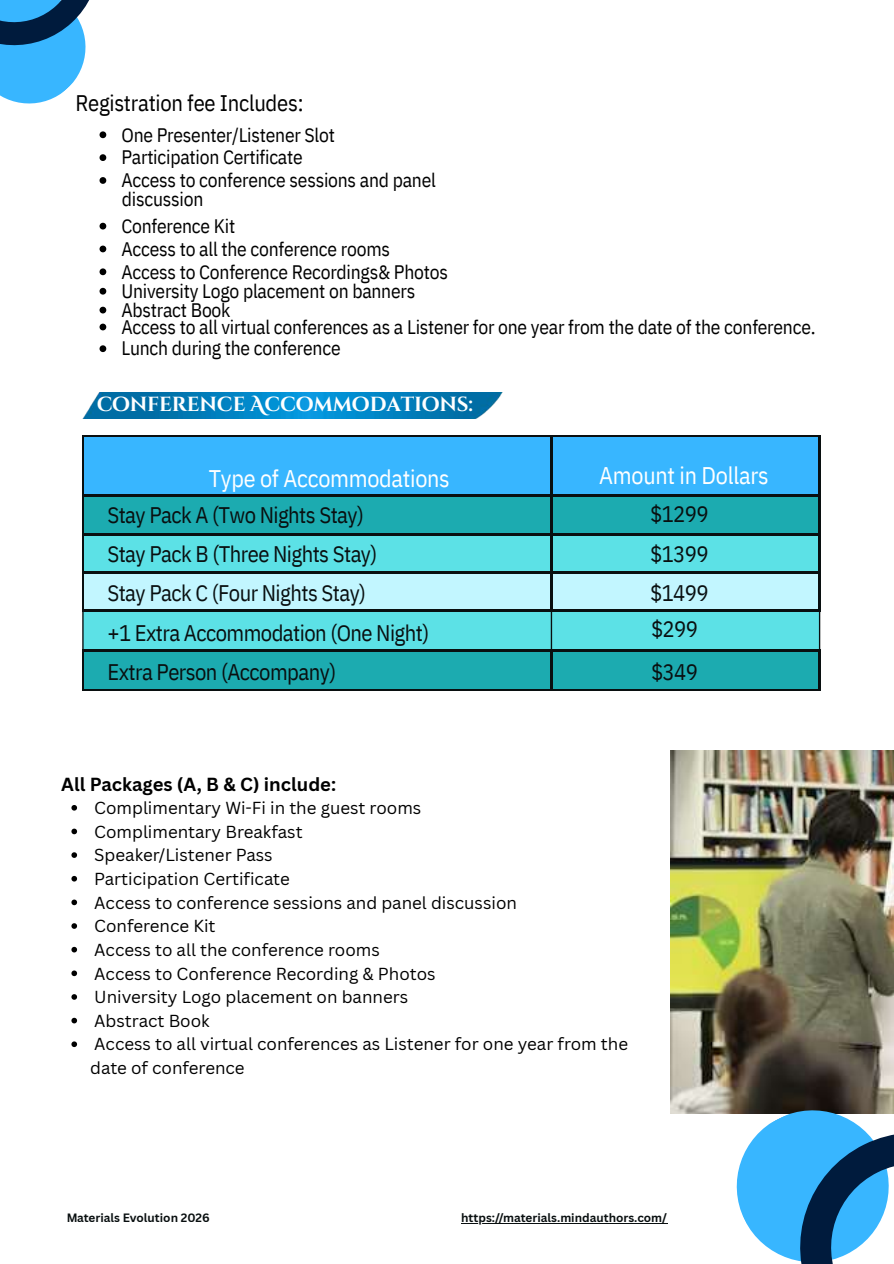
<style>
.page{position:relative;width:894px;height:1264px;background:#fff}
.page>*{position:absolute;margin:0;border:0;box-sizing:border-box;transform-origin:0 0}
.t1{font:24px "IBM Plex Sans Cond";letter-spacing:-.01em;color:#fff}
.t2{font:22.5px/39.5px "IBM Plex Sans Cond";letter-spacing:-.025em;color:#090f10}
.t3{font:22.5px "IBM Plex Sans Cond";letter-spacing:-.01em;color:#000}
.t4{font:700 20.4px "Cinzel Decorative";letter-spacing:-.01em;color:#fff}
.t5{font:19.5px/22.8px "IBM Plex Sans Cond";letter-spacing:-.01em;color:#000}
.t6{font:700 18.45px "Canva Sans";color:#000}
.t7{font:16.95px/23.7px "Canva Sans";color:#000}
.t8{font:700 11.7px "Canva Sans";color:#090f10}
</style>
<div class="page">
<img style="left:670px;top:750px;width:223px;height:363px">
<svg style="left:710px;top:1084px;width:183px;height:179px"></svg>
<svg style="left:0;top:0;width:107px;height:138px"></svg>
<svg style="left:99px;top:154px;width:7px;height:7px"></svg>
<svg style="left:99px;top:177px;width:7px;height:7px"></svg>
<svg style="left:99px;top:223px;width:7px;height:6px"></svg>
<svg style="left:99px;top:245px;width:7px;height:7px"></svg>
<svg style="left:99px;top:268px;width:7px;height:7px"></svg>
<svg style="left:99px;top:288px;width:7px;height:6px"></svg>
<svg style="left:99px;top:307px;width:7px;height:6px"></svg>
<svg style="left:99px;top:323px;width:7px;height:7px"></svg>
<svg style="left:99px;top:345px;width:7px;height:7px"></svg>
<hr style="left:461px;top:1222px;width:206px;height:1px;background:#090f10">
<div style="left:83px;top:436px;width:736px;height:59px;background:#38b6ff"></div>
<div style="left:83px;top:495px;width:736px;height:195px;background:#1cabb0"></div>
<div style="left:83px;top:534px;width:736px;height:116px;background:#5ce1e6"></div>
<div style="left:83px;top:572px;width:736px;height:38px;background:#c2f6ff"></div>
<hr style="left:82px;top:435px;width:469px;height:1px;background:#090f10">
<hr style="left:82px;top:436px;width:2px;height:58px;background:#090f10">
<hr style="left:551px;top:435px;width:269px;height:1px;background:#090f10">
<hr style="left:550px;top:436px;width:2px;height:58px;background:#090f10">
<hr style="left:818px;top:436px;width:2px;height:58px;background:#090f10">
<hr style="left:82px;top:494px;width:469px;height:2px;background:#090f10">
<hr style="left:82px;top:496px;width:2px;height:38px;background:#090f10">
<hr style="left:551px;top:494px;width:269px;height:2px;background:#090f10">
<hr style="left:550px;top:496px;width:2px;height:38px;background:#090f10">
<hr style="left:818px;top:496px;width:2px;height:38px;background:#090f10">
<hr style="left:82px;top:534px;width:469px;height:1px;background:#090f10">
<hr style="left:82px;top:535px;width:2px;height:37px;background:#090f10">
<hr style="left:551px;top:534px;width:269px;height:1px;background:#090f10">
<hr style="left:550px;top:535px;width:2px;height:37px;background:#090f10">
<hr style="left:818px;top:535px;width:2px;height:37px;background:#090f10">
<hr style="left:82px;top:572px;width:469px;height:1px;background:#090f10">
<hr style="left:82px;top:573px;width:2px;height:36px;background:#090f10">
<hr style="left:551px;top:572px;width:269px;height:1px;background:#090f10">
<hr style="left:550px;top:573px;width:2px;height:36px;background:#090f10">
<hr style="left:818px;top:573px;width:2px;height:36px;background:#090f10">
<hr style="left:82px;top:609px;width:469px;height:2px;background:#090f10">
<hr style="left:82px;top:611px;width:2px;height:38px;background:#090f10">
<hr style="left:551px;top:609px;width:269px;height:2px;background:#090f10">
<hr style="left:550px;top:611px;width:2px;height:38px;background:#090f10">
<hr style="left:818px;top:611px;width:2px;height:38px;background:#090f10">
<hr style="left:82px;top:649px;width:469px;height:2px;background:#090f10">
<hr style="left:82px;top:651px;width:2px;height:38px;background:#090f10">
<hr style="left:551px;top:649px;width:269px;height:2px;background:#090f10">
<hr style="left:550px;top:651px;width:2px;height:38px;background:#090f10">
<hr style="left:818px;top:651px;width:2px;height:38px;background:#090f10">
<hr style="left:82px;top:689px;width:469px;height:2px;background:#090f10">
<hr style="left:551px;top:689px;width:269px;height:2px;background:#090f10">
<img style="left:83px;top:392px;width:420px;height:26px">
<svg style="left:71px;top:805px;width:6px;height:5px"></svg>
<svg style="left:71px;top:828px;width:6px;height:6px"></svg>
<svg style="left:71px;top:852px;width:6px;height:5px"></svg>
<svg style="left:71px;top:875px;width:6px;height:6px"></svg>
<svg style="left:71px;top:899px;width:6px;height:6px"></svg>
<svg style="left:71px;top:923px;width:6px;height:5px"></svg>
<svg style="left:71px;top:946px;width:6px;height:6px"></svg>
<svg style="left:71px;top:970px;width:6px;height:6px"></svg>
<svg style="left:71px;top:994px;width:6px;height:5px"></svg>
<svg style="left:71px;top:1017px;width:6px;height:6px"></svg>
<svg style="left:71px;top:1041px;width:6px;height:6px"></svg>
<h2 class="t3" style="left:75px;top:88px;width:229px">Registration fee Includes:</h2>
<p class="t5" style="left:121px;top:123px;width:316px">One Presenter/Listener Slot<br>Participation Certificate<br>Access to conference sessions and panel</p>
<p class="t5" style="left:121px;top:185px;width:115px;line-height:27.2px">discussion<br>Conference Kit</p>
<p class="t5" style="left:121px;top:237px;width:328px">Access to all the conference rooms<br>Access to Conference Recordings&amp; Photos</p>
<p class="t5" style="left:121px;top:281px;width:295px;line-height:18.9px">University Logo placement on banners<br>Abstract Book</p>
<p class="t5" style="left:121px;top:315px;width:695px;line-height:21.8px">Access to all virtual conferences as a Listener for one year from the date of the conference.<br>Lunch during the conference</p>
<p class="t4" style="left:96px;top:391px;width:378px">conference Accommodations:</p>
<h1 class="t1" style="left:209px;top:462px;width:242px">Type of Accommodations</h1>
<h2 class="t2" style="left:107px;top:494px;width:323px">Stay Pack A (Two Nights Stay)<br>Stay Pack B (Three Nights Stay)<br>Stay Pack C (Four Nights Stay)<br>+1 Extra Accommodation (One Night)<br>Extra Person (Accompany)</h2>
<h1 class="t1" style="left:599px;top:459px;width:171px">Amount in Dollars</h1>
<h2 class="t2" style="left:650px;top:494px;width:60px;text-align:justify">$1299 $1399 $1499</h2>
<h2 class="t2" style="left:650px;top:607px;width:48px;line-height:42.9px">$299 $349</h2>
<p class="t6" style="left:61px;top:771px;width:276px">All Packages (A, B &amp; C) include:</p>
<p class="t7" style="left:90px;top:795px;width:539px">Complimentary Wi-Fi in the guest rooms<br>Complimentary Breakfast<br>Speaker/Listener Pass<br>Participation Certificate<br>Access to conference sessions and panel discussion<br>Conference Kit<br>Access to all the conference rooms<br>Access to Conference Recording &amp; Photos<br>University Logo placement on banners<br>Abstract Book<br>Access to all virtual conferences as Listener for one year from the date of conference</p>
<p class="t8" style="left:66px;top:1208px;width:145px">Materials Evolution 2026</p>
<p class="t8" style="left:461px;top:1208px;width:207px">https://materials.mindauthors.com/</p>
</div>
